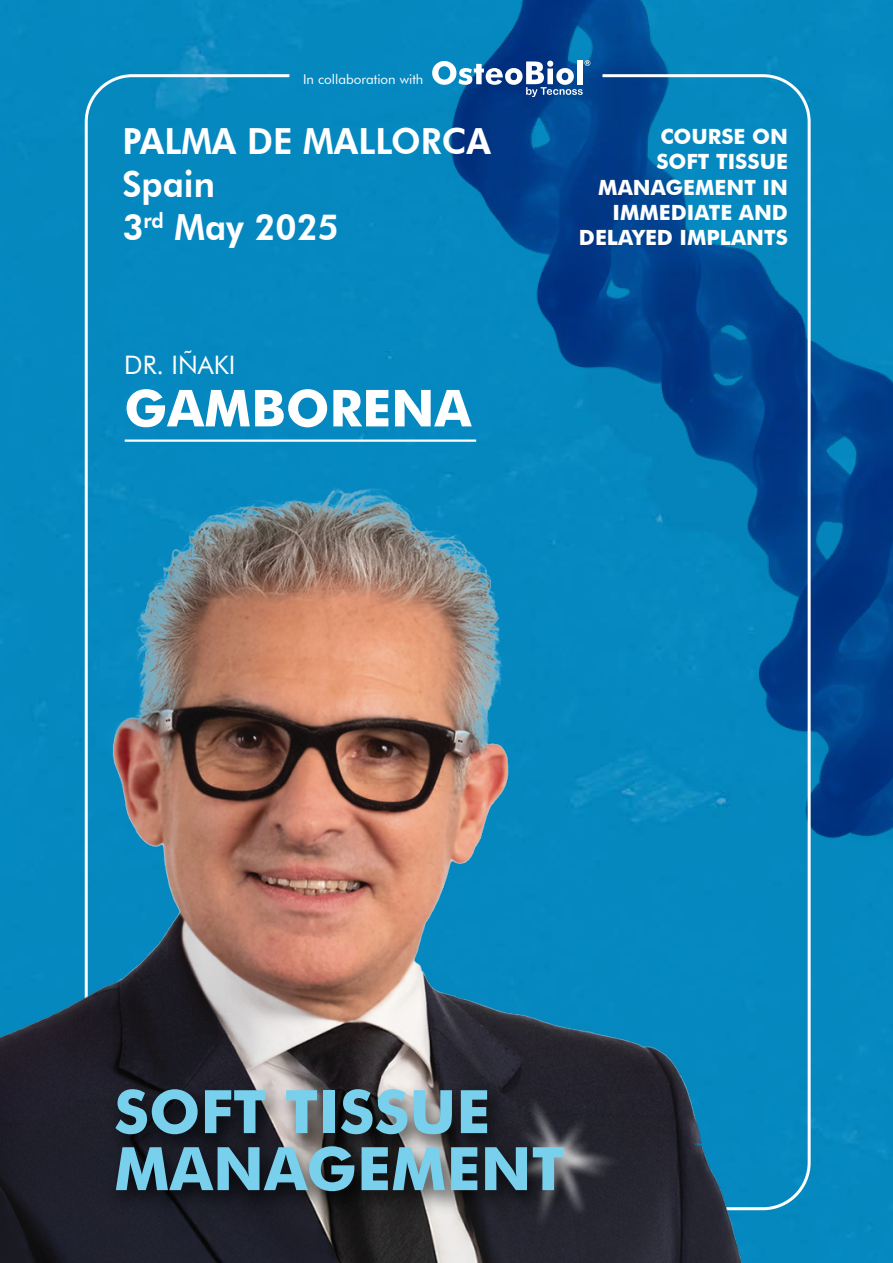
<style>
.page{position:relative;width:893px;height:1263px;background:#0588c0}
.page>*{position:absolute;margin:0;border:0;box-sizing:border-box;transform-origin:0 0}
.t1{font:700 60px/57px "Futura BT";color:#78d0ed}
.t2{font:700 51px "Futura BT";color:#fff}
.t3{font:800 36px/43.2px "Futura BT";color:#fff;scale:.96 1}
.t4{font:25.5px "Futura BT";color:#fff}
.t5{font:700 21px/25.2px "Futura BT";color:#fff;text-align:right}
.t6{font:13.5px "Futura BT";color:#fff}
</style>
<div class="page">
<img style="left:429px;top:0;width:464px;height:915px">
<svg style="left:83px;top:73px;width:729px;height:384px;background:#0776b2"></svg>
<img style="left:0;top:457px;width:850px;height:806px">
<hr style="left:125px;top:439px;width:351px;height:3px;background:#fff">
<img style="left:97px;top:1068px;width:662px;height:195px">
<svg style="left:432px;top:60px;width:158px;height:37px"></svg>
<p class="t6" style="left:303px;top:71px;width:122px">In collaboration with</p>
<h3 class="t3" style="left:122px;top:119px;width:385px">PALMA DE MALLORCA<br>Spain<br>3<sup>rd</sup> May 2025</h3>
<p class="t4" style="left:124px;top:349px;width:113px">DR. IÑAKI</p>
<h2 class="t2" style="left:124px;top:377px;width:349px">GAMBORENA</h2>
<p class="t5" style="left:579px;top:124px;width:211px">COURSE ON<br>SOFT TISSUE<br>MANAGEMENT IN<br>IMMEDIATE AND<br>DELAYED IMPLANTS</p>
<h1 class="t1" style="left:114px;top:1083px;width:452px">SOFT TISSUE<br>MANAGEMENT</h1>
</div>
